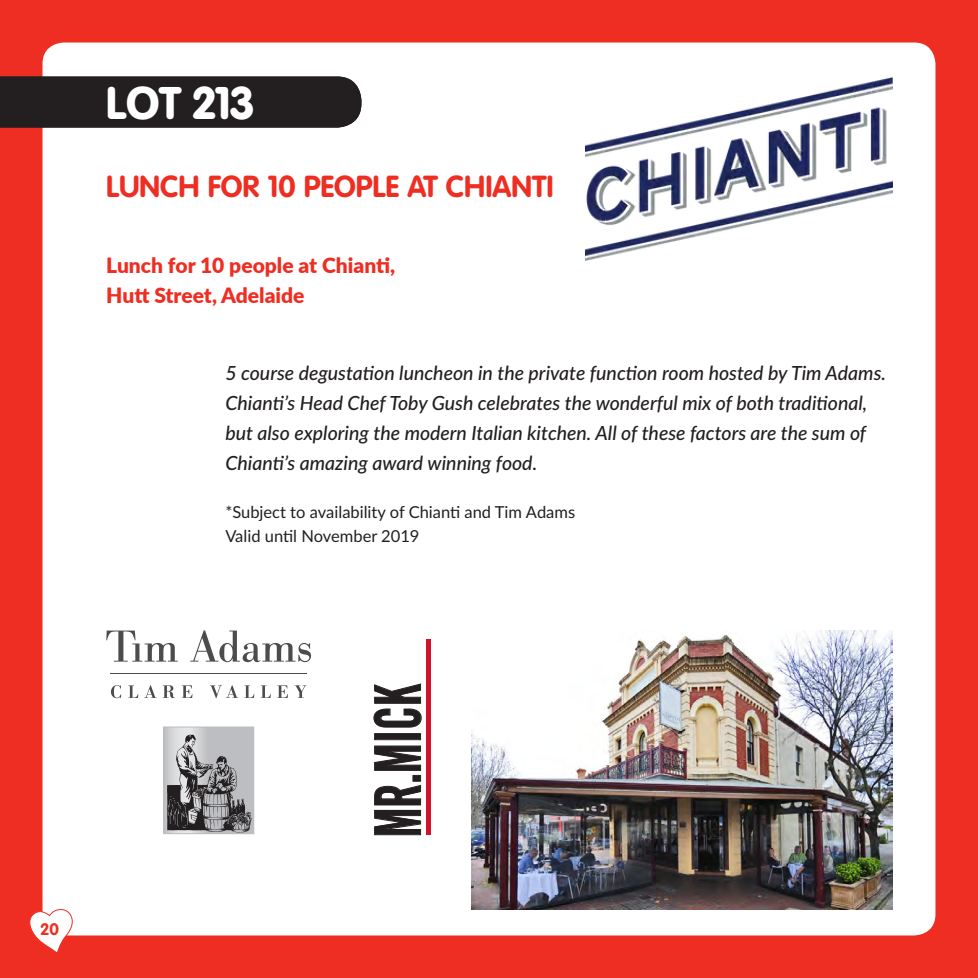
<style>
.page{position:relative;width:978px;height:978px;background:#ee2e22}
.page>*{position:absolute;margin:0;border:0;box-sizing:border-box;transform-origin:0 0}
.t1{font:63.6px "Trade Gothic Bold Cond Twenty";color:#231f20;scale:.76 1}
.t2{font:900 45px "VAG Rounded";color:#fff}
.SubSub{font:700 30px "VAG Rounded";color:#ee2e22}
.Text{font:900 21px "Lato";color:#ee2e22}
.Text-2{font:italic 500 19.5px/30px "Lato";color:#231f20;text-align:justify}
.Text-3{font:16.5px "Lato";color:#231f20}
.t3{font:700 16.5px "VAG Rounded";color:#ee2e22}
</style>
<div class="page">
<div style="left:43px;top:43px;width:892px;height:892px;background:#fff;border-radius:21px"></div>
<svg style="left:29px;top:907px;width:45px;height:45px"></svg>
<div style="left:0;top:77px;width:361px;height:51px;background:#231f20"></div>
<img style="left:586px;top:78px;width:307px;height:182px">
<img style="left:472px;top:630px;width:420px;height:280px">
<svg style="left:166px;top:729px;width:86px;height:103px"></svg>
<div style="left:164px;top:727px;width:90px;height:107px;border:1px solid #bcbdc0"></div>
<svg style="left:167px;top:735px;width:85px;height:98px;background:#8e8e90"></svg>
<svg style="left:111px;top:685px;width:10px;height:13px"></svg>
<svg style="left:128px;top:685px;width:10px;height:13px"></svg>
<svg style="left:144px;top:685px;width:13px;height:13px"></svg>
<svg style="left:163px;top:685px;width:12px;height:13px"></svg>
<svg style="left:182px;top:685px;width:10px;height:13px"></svg>
<svg style="left:210px;top:685px;width:28px;height:13px"></svg>
<svg style="left:244px;top:685px;width:10px;height:13px"></svg>
<svg style="left:261px;top:685px;width:10px;height:13px"></svg>
<svg style="left:277px;top:685px;width:11px;height:13px"></svg>
<svg style="left:295px;top:685px;width:11px;height:13px"></svg>
<svg style="left:106px;top:631px;width:72px;height:31px"></svg>
<svg style="left:190px;top:630px;width:121px;height:32px"></svg>
<hr style="left:110px;top:673px;width:197px;height:1px;background:#4b4c4d">
<div style="left:426px;top:640px;width:5px;height:195px;background:#d1122c"></div>
<svg style="left:374px;top:785px;width:47px;height:50px"></svg>
<div style="left:413px;top:775px;width:8px;height:6px;border:1px solid #231f20"></div>
<svg style="left:374px;top:746px;width:47px;height:25px"></svg>
<div style="left:374px;top:733px;width:47px;height:7px;border:1px solid #231f20"></div>
<svg style="left:374px;top:683px;width:48px;height:45px"></svg>
<p class="t2" style="left:106px;top:76px;width:163px">LOT 09</p>
<p class="t2" style="left:193px;top:76px;width:62px">213</p>
<p class="SubSub" style="left:106px;top:169px;width:449px">LUNCH FOR 10 PEOPLE AT CHIANTI</p>
<p class="Text" style="left:106px;top:250px;width:291px">Lunch for 10 people at Chianti,</p>
<p class="Text" style="left:106px;top:280px;width:200px">Hutt Street, Adelaide</p>
<p class="Text-2" style="left:225px;top:357px;width:662px">5 course degustation luncheon in the private function room hosted by Tim Adams.</p>
<p class="Text-2" style="left:225px;top:387px;width:643px">Chianti’s Head Chef Toby Gush celebrates the wonderful mix of both traditional, but also exploring the modern Italian kitchen. All of these factors are the sum of Chianti’s amazing award winning food.</p>
<p class="Text-3" style="left:225px;top:500px;width:351px">*Subject to availability of Chianti and Tim Adams</p>
<p class="Text-3" style="left:225px;top:524px;width:196px">Valid until November 2019</p>
<p class="t3" style="left:40px;top:919px;width:20px">20</p>
<p class="t1" style="left:359px;top:837px;width:203px;rotate:-90deg">MR.MICK</p>
</div>
